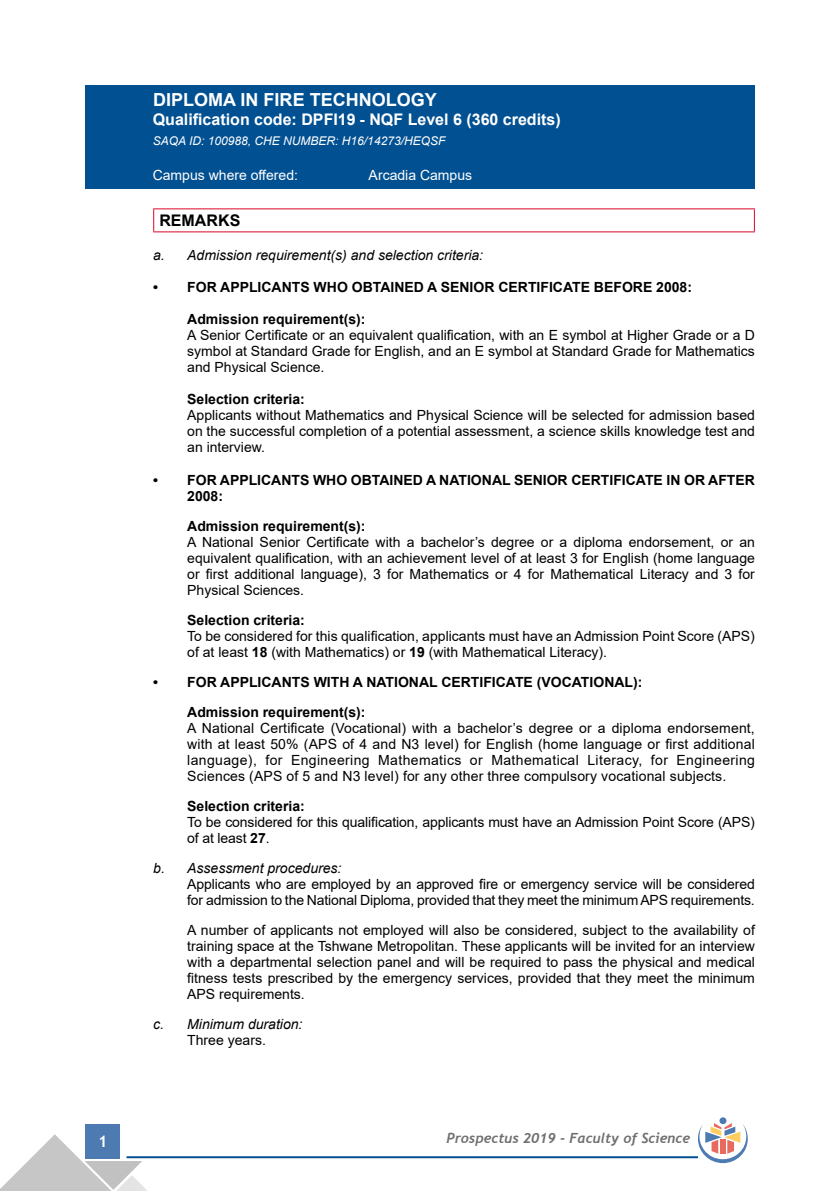
<style>
.page{position:relative;width:840px;height:1191px;background:#fff}
.page>*{position:absolute;margin:0;border:0;box-sizing:border-box;transform-origin:0 0}
.t1{font:700 18px "Arial";color:#fff}
.t2{font:700 16px "Arial";color:#fff}
.t3{font:700 16px "Arial";color:#000}
.t4{font:700 16px "Trebuchet MS";color:#fff}
.t5{font:14px/16px "Arial";color:#000;text-align:justify}
.t6{font:700 14px/16px "Arial";color:#000}
.t7{font:italic 14px "Arial";color:#000}
.t8{font:14px "Arial";color:#fff}
.t9{font:italic 700 14px "Trebuchet";color:#706f6f}
.t10{font:italic 12px "Arial";color:#fff}
.s1{font-weight:700}
</style>
<div class="page">
<div style="left:86px;top:1124px;width:34px;height:34px;background:#4c7ab1"></div>
<hr style="left:126px;top:1156px;width:571px;height:2px;background:#005092">
<svg style="left:0;top:1134px;width:148px;height:57px"></svg>
<div style="left:719px;top:1117px;width:7px;height:7px;background:#4c7ab1;border-radius:50%"></div>
<svg style="left:697px;top:1123px;width:50px;height:40px"></svg>
<div style="left:85px;top:85px;width:669px;height:103px;background:#005092"></div>
<hr style="left:153px;top:208px;width:601px;height:1px;background:#dd052b">
<svg style="left:153px;top:209px;width:1px;height:22px"></svg>
<svg style="left:753px;top:209px;width:1px;height:22px"></svg>
<hr style="left:153px;top:231px;width:601px;height:1px;background:#dd052b">
<p class="t1" style="left:153px;top:87px;width:285px">DIPLOMA IN FIRE TECHNOLOGY</p>
<p class="t2" style="left:153px;top:109px;width:409px">Qualification code: DPFI19 - NQF Level 6 (360 credits)</p>
<p class="t10" style="left:153px;top:133px;width:294px">SAQA ID: 100988, CHE NUMBER: H16/14273/HEQSF</p>
<p class="t8" style="left:153px;top:166px;width:147px">Campus where offered:</p>
<p class="t8" style="left:368px;top:166px;width:105px">Arcadia Campus</p>
<p class="t3" style="left:159px;top:209px;width:82px">REMARKS</p>
<p class="t7" style="left:153px;top:246px;width:331px">a. Admission requirement(s) and selection criteria:</p>
<p class="t6" style="left:153px;top:280px;width:540px">• FOR APPLICANTS WHO OBTAINED A SENIOR CERTIFICATE BEFORE 2008:</p>
<p class="t6" style="left:187px;top:312px;width:180px">Admission requirement(s):</p>
<p class="t5" style="left:187px;top:327px;width:569px">A Senior Certificate or an equivalent qualification, with an E symbol at Higher Grade or a D symbol at Standard Grade for English, and an E symbol at Standard Grade for Mathematics and Physical Science.</p>
<p class="t6" style="left:187px;top:392px;width:119px">Selection criteria:</p>
<p class="t5" style="left:187px;top:407px;width:569px">Applicants without Mathematics and Physical Science will be selected for admission based on the successful completion of a potential assessment, a science skills knowledge test and an interview.</p>
<p class="t6" style="left:187px;top:472px;width:569px;text-indent:-34px">• FOR APPLICANTS WHO OBTAINED A NATIONAL SENIOR CERTIFICATE IN OR AFTER<br>2008:</p>
<p class="t6" style="left:187px;top:518px;width:180px">Admission requirement(s):</p>
<p class="t5" style="left:187px;top:533px;width:569px">A National Senior Certificate with a bachelor’s degree or a diploma endorsement, or an equivalent qualification, with an achievement level of at least 3 for English (home language or first additional language), 3 for Mathematics or 4 for Mathematical Literacy and 3 for Physical Sciences.</p>
<p class="t6" style="left:187px;top:612px;width:119px">Selection criteria:</p>
<p class="t5" style="left:187px;top:627px;width:569px">To be considered for this qualification, applicants must have an Admission Point Score (APS) of at least <span class="s1">18</span> (with Mathematics) or <span class="s1">19</span> (with Mathematical Literacy).</p>
<p class="t6" style="left:187px;top:667px;width:456px;line-height:30px;text-indent:-34px">• FOR APPLICANTS WITH A NATIONAL CERTIFICATE (VOCATIONAL):<br>Admission requirement(s):</p>
<p class="t5" style="left:187px;top:719px;width:569px">A National Certificate (Vocational) with a bachelor’s degree or a diploma endorsement, with at least 50% (APS of 4 and N3 level) for English (home language or first additional language), for Engineering Mathematics or Mathematical Literacy, for Engineering Sciences (APS of 5 and N3 level) for any other three compulsory vocational subjects.</p>
<p class="t6" style="left:187px;top:798px;width:119px">Selection criteria:</p>
<p class="t5" style="left:187px;top:813px;width:568px">To be considered for this qualification, applicants must have an Admission Point Score (APS) of at least <span class="s1">27</span>.</p>
<p class="t7" style="left:153px;top:858px;width:190px">b. Assessment procedures:</p>
<p class="t5" style="left:187px;top:875px;width:569px">Applicants who are employed by an approved fire or emergency service will be considered for admission to the National Diploma, provided that they meet the minimum APS requirements.</p>
<p class="t5" style="left:187px;top:921px;width:569px">A number of applicants not employed will also be considered, subject to the availability of training space at the Tshwane Metropolitan. These applicants will be invited for an interview with a departmental selection panel and will be required to pass the physical and medical fitness tests prescribed by the emergency services, provided that they meet the minimum APS requirements.</p>
<p class="t7" style="left:153px;top:1014px;width:151px">c. Minimum duration:</p>
<p class="t5" style="left:187px;top:1031px;width:80px">Three years.</p>
<p class="t4" style="left:98px;top:1131px;width:11px">1</p>
<p class="t9" style="left:446px;top:1129px;width:245px">Prospectus 2019 - Faculty of Science</p>
</div>
